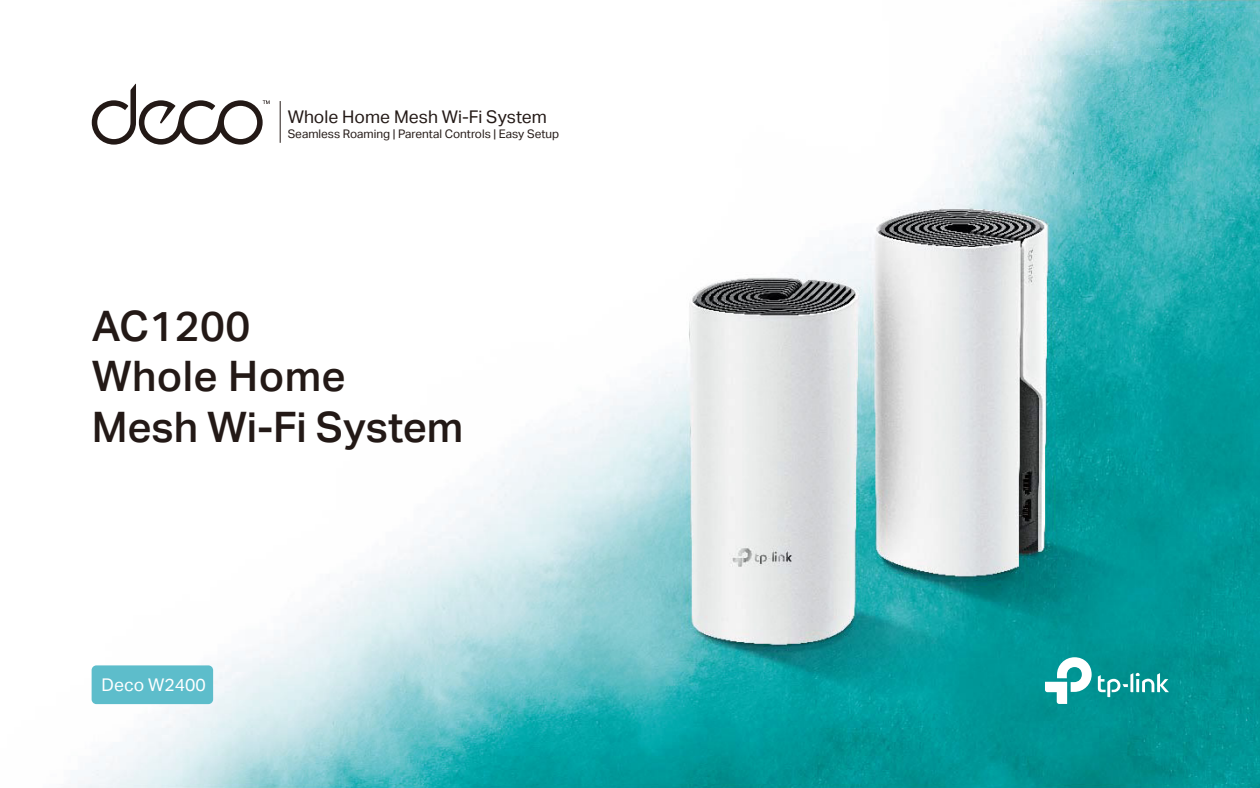
<style>
.page{position:relative;width:1260px;height:788px;background:#fff}
.page>*{position:absolute;margin:0;border:0;box-sizing:border-box;transform-origin:0 0}
.t1{font:500 42px/50.4px "Aktiv Grotesk";letter-spacing:.01em;color:#231916}
.t2{font:17.5px "Aktiv Grotesk";color:#231916}
.t3{font:17.5px "Aktiv Grotesk";color:#fff}
.t4{font:11.81px "Aktiv Grotesk";color:#231916}
</style>
<div class="page">
<img style="left:78px;top:0;width:1182px;height:788px">
<svg style="left:1098px;top:672px;width:71px;height:25px"></svg>
<svg style="left:1045px;top:657px;width:47px;height:47px"></svg>
<hr style="left:280px;top:101px;width:1px;height:42px;background:#231916">
<svg style="left:92px;top:83px;width:178px;height:62px"></svg>
<div style="left:92px;top:665px;width:121px;height:39px;background:#5dbdcb;border-radius:5px"></div>
<h2 class="t2" style="left:288px;top:107px;width:261px">Whole Home Mesh Wi-Fi System</h2>
<p class="t4" style="left:288px;top:127px;width:273px">Seamless Roaming | Parental Controls | Easy Setup</p>
<h1 class="t1" style="left:92px;top:301px;width:373px">AC1200<br>Whole Home<br>Mesh Wi-Fi System</h1>
<h2 class="t3" style="left:102px;top:674px;width:106px">Deco W2400</h2>
</div>
